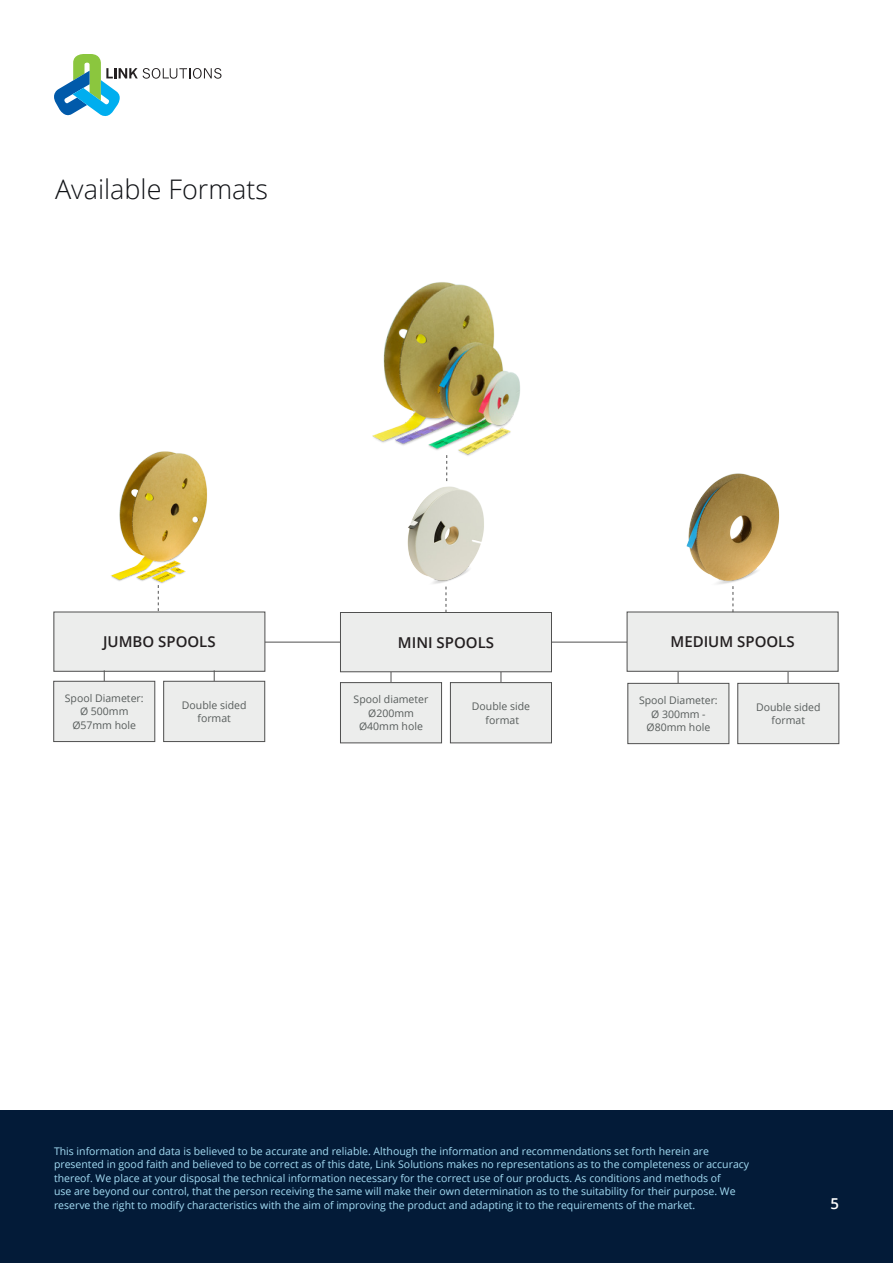
<style>
.page{position:relative;width:893px;height:1263px;background:#fff}
.page>*{position:absolute;margin:0;border:0;box-sizing:border-box;transform-origin:0 0}
.t1{font:300 27px "Open Sans";color:#101216}
.t2{font:600 15px "Open Sans";color:#231f20}
.t3{font:600 15px "Open Sans";color:#fff}
.t4{font:10.5px/13.5px "Open Sans";color:#a5def6}
.t5{font:10.5px/13.5px "Open Sans";color:#575c5b;text-align:center}
</style>
<div class="page">
<img style="left:407px;top:481px;width:77px;height:103px">
<img style="left:111px;top:451px;width:97px;height:137px">
<img style="left:686px;top:473px;width:94px;height:111px">
<hr style="left:159px;top:642px;width:574px;height:1px;background:#505050">
<svg style="left:446px;top:587px;width:1px;height:25px"></svg>
<hr style="left:391px;top:672px;width:1px;height:65px;background:#505050">
<hr style="left:501px;top:672px;width:1px;height:65px;background:#505050">
<hr style="left:678px;top:672px;width:1px;height:41px;background:#505050">
<hr style="left:788px;top:672px;width:1px;height:41px;background:#505050">
<div style="left:340px;top:612px;width:211px;height:60px;background:#ecedec"></div>
<div style="left:340px;top:612px;width:212px;height:60px;border:1px solid #505050"></div>
<div style="left:54px;top:612px;width:211px;height:59px;background:#ecedec"></div>
<div style="left:54px;top:612px;width:211px;height:60px;border:1px solid #505050"></div>
<div style="left:627px;top:612px;width:211px;height:59px;background:#ecedec"></div>
<div style="left:627px;top:612px;width:211px;height:60px;border:1px solid #505050"></div>
<div style="left:628px;top:683px;width:101px;height:61px;background:#ecedec"></div>
<div style="left:627px;top:683px;width:102px;height:61px;border:1px solid #505050"></div>
<div style="left:738px;top:683px;width:101px;height:61px;background:#ecedec"></div>
<div style="left:737px;top:683px;width:102px;height:61px;border:1px solid #505050"></div>
<div style="left:340px;top:683px;width:102px;height:60px;background:#ecedec"></div>
<div style="left:340px;top:682px;width:102px;height:61px;border:1px solid #505050"></div>
<div style="left:450px;top:683px;width:101px;height:60px;background:#ecedec"></div>
<div style="left:450px;top:682px;width:102px;height:61px;border:1px solid #505050"></div>
<img style="left:372px;top:282px;width:148px;height:182px">
<hr style="left:104px;top:670px;width:1px;height:66px;background:#505050">
<hr style="left:214px;top:670px;width:1px;height:66px;background:#505050">
<div style="left:54px;top:681px;width:101px;height:60px;background:#ecedec"></div>
<div style="left:53px;top:681px;width:102px;height:61px;border:1px solid #505050"></div>
<div style="left:164px;top:681px;width:101px;height:60px;background:#ecedec"></div>
<div style="left:163px;top:681px;width:102px;height:61px;border:1px solid #505050"></div>
<svg style="left:158px;top:585px;width:1px;height:26px"></svg>
<svg style="left:733px;top:586px;width:1px;height:26px"></svg>
<svg style="left:446px;top:455px;width:1px;height:26px"></svg>
<div style="left:0;top:1111px;width:893px;height:152px;background:#031b38"></div>
<svg style="left:54px;top:54px;width:167px;height:62px"></svg>
<p class="t1" style="left:55px;top:171px;width:215px">Available Formats</p>
<p class="t2" style="left:103px;top:632px;width:114px">JUMBO SPOOLS</p>
<p class="t2" style="left:398px;top:632px;width:98px">MINI SPOOLS</p>
<p class="t2" style="left:670px;top:632px;width:126px">MEDIUM SPOOLS</p>
<p class="t5" style="left:65px;top:691px;width:80px">Spool Diameter:<br>Ø 500mm</p>
<p class="t5" style="left:72px;top:718px;width:65px">Ø57mm hole</p>
<p class="t5" style="left:182px;top:698px;width:66px">Double sided format</p>
<p class="t5" style="left:354px;top:692px;width:76px">Spool diameter<br>Ø200mm</p>
<p class="t5" style="left:359px;top:719px;width:65px">Ø40mm hole</p>
<p class="t5" style="left:472px;top:699px;width:60px">Double side</p>
<p class="t5" style="left:486px;top:713px;width:35px">format</p>
<p class="t5" style="left:639px;top:693px;width:80px">Spool Diameter:<br>Ø 300mm -<br>Ø80mm hole</p>
<p class="t5" style="left:756px;top:700px;width:66px">Double sided format</p>
<p class="t4" style="left:54px;top:1144px;width:697px">This information and data is believed to be accurate and reliable. Although the information and recommendations set forth herein are presented in good faith and believed to be correct as of this date, Link Solutions makes no representations as to the completeness or accuracy thereof. We place at your disposal the technical information necessary for the correct use of our products. As conditions and methods of<br>use are beyond our control, that the person receiving the same will make their own determination as to the suitability for their purpose. We reserve the right to modify characteristics with the aim of improving the product and adapting it to the requirements of the market.</p>
<h2 class="t3" style="left:830px;top:1193px;width:10px">5</h2>
</div>
